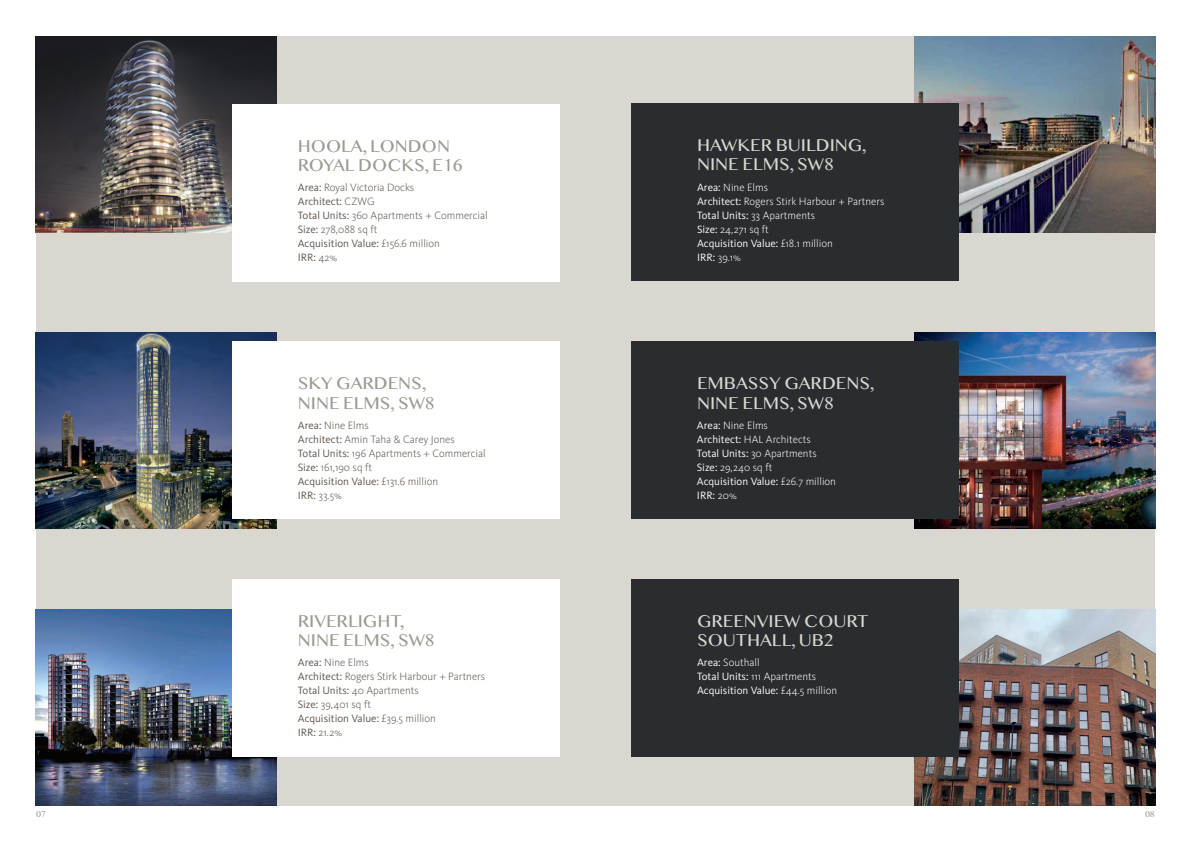
<style>
.page{position:relative;width:1191px;height:842px;background:#fff}
.page>*{position:absolute;margin:0;border:0;box-sizing:border-box;transform-origin:0 0}
.t1{font:16px/19.2px "Bangla MN";color:#d9d7d0}
.t2{font:16px/19.2px "Bangla MN";color:#9e9991}
.t3{font:300 11px/14px "Kievit OT";color:#5f554e}
.t4{font:300 11px/14px "Kievit OT";color:#fff}
.t5{font:11px/14px "Kievit OT";color:#fff}
.t6{font:8px "Bangla MN";color:#9e9991}
.s1{font-weight:400}
.s2{font-weight:300}
</style>
<div class="page">
<div style="left:36px;top:36px;width:1119px;height:770px;background:#d9d7d0"></div>
<img style="left:36px;top:36px;width:240px;height:196px">
<img style="left:36px;top:332px;width:240px;height:197px">
<img style="left:36px;top:610px;width:240px;height:196px">
<img style="left:914px;top:36px;width:241px;height:196px">
<img style="left:914px;top:332px;width:241px;height:197px">
<img style="left:914px;top:610px;width:241px;height:196px">
<div style="left:631px;top:579px;width:327px;height:178px;background:#292d2f"></div>
<div style="left:631px;top:103px;width:327px;height:178px;background:#292d2f"></div>
<div style="left:631px;top:341px;width:327px;height:178px;background:#292d2f"></div>
<div style="left:232px;top:104px;width:327px;height:178px;background:#fff"></div>
<div style="left:232px;top:341px;width:327px;height:178px;background:#fff"></div>
<div style="left:232px;top:579px;width:327px;height:178px;background:#fff"></div>
<h1 class="t2" style="left:298px;top:138px;width:166px">HOOLA, LONDON<br>ROYAL DOCKS, E16</h1>
<p class="t3" style="left:298px;top:181px;width:191px"><span class="s1">Area:</span> Royal Victoria Docks<br><span class="s1">Architect:</span> CZWG<br><span class="s1">Total Units:</span> 360 Apartments + Commercial<br><span class="s1">Size:</span> 278,088 sq ft<br><span class="s1">Acquisition Value:</span> £156.6 million<br><span class="s1">IRR:</span> 42%</p>
<h1 class="t2" style="left:298px;top:375px;width:139px">SKY GARDENS,<br>NINE ELMS, SW8</h1>
<p class="t3" style="left:298px;top:419px;width:189px"><span class="s1">Area:</span> Nine Elms<br><span class="s1">Architect:</span> Amin Taha &amp; Carey Jones<br><span class="s1">Total Units:</span> 196 Apartments + Commercial<br><span class="s1">Size:</span> 161,190 sq ft<br><span class="s1">Acquisition Value:</span> £131.6 million<br><span class="s1">IRR:</span> 33.5%</p>
<h1 class="t2" style="left:298px;top:613px;width:139px">RIVERLIGHT,<br>NINE ELMS, SW8</h1>
<p class="t3" style="left:298px;top:656px;width:189px"><span class="s1">Area:</span> Nine Elms<br><span class="s1">Architect:</span> Rogers Stirk Harbour + Partners<br><span class="s1">Total Units:</span> 40 Apartments<br><span class="s1">Size:</span> 39,401 sq ft<br><span class="s1">Acquisition Value:</span> £39.5 million<br><span class="s1">IRR:</span> 21.2%</p>
<h1 class="t1" style="left:697px;top:137px;width:171px">HAWKER BUILDING,<br>NINE ELMS, SW8</h1>
<p class="t4" style="left:697px;top:180px;width:189px"><span class="s1">Area:</span> Nine Elms<br><span class="s1">Architect:</span> Rogers Stirk Harbour + Partners<br><span class="s1">Total Units:</span> 33 Apartments<br><span class="s1">Size:</span> 24,271 sq ft<br><span class="s1">Acquisition Value:</span> £18.1 million<br><span class="s1">IRR:</span> 39.1%</p>
<h1 class="t1" style="left:697px;top:375px;width:179px">EMBASSY GARDENS,<br>NINE ELMS, SW8</h1>
<p class="t4" style="left:697px;top:419px;width:141px"><span class="s1">Area:</span> Nine Elms<br><span class="s1">Architect:</span> HAL Architects<br><span class="s1">Total Units:</span> 30 Apartments<br><span class="s1">Size:</span> 29,240 sq ft<br><span class="s1">Acquisition Value:</span> £26.7 million<br><span class="s1">IRR:</span> 20%</p>
<h1 class="t1" style="left:697px;top:613px;width:173px">GREENVIEW COURT<br>SOUTHALL, UB2</h1>
<p class="t5" style="left:697px;top:656px;width:142px">Area: <span class="s2">Southall<br></span>Total Units: <span class="s2">111 Apartments<br></span>Acquisition Value: <span class="s2">£44.5 million</span></p>
<p class="t6" style="left:36px;top:809px;width:11px">07</p>
<p class="t6" style="left:1145px;top:809px;width:11px">08</p>
</div>
